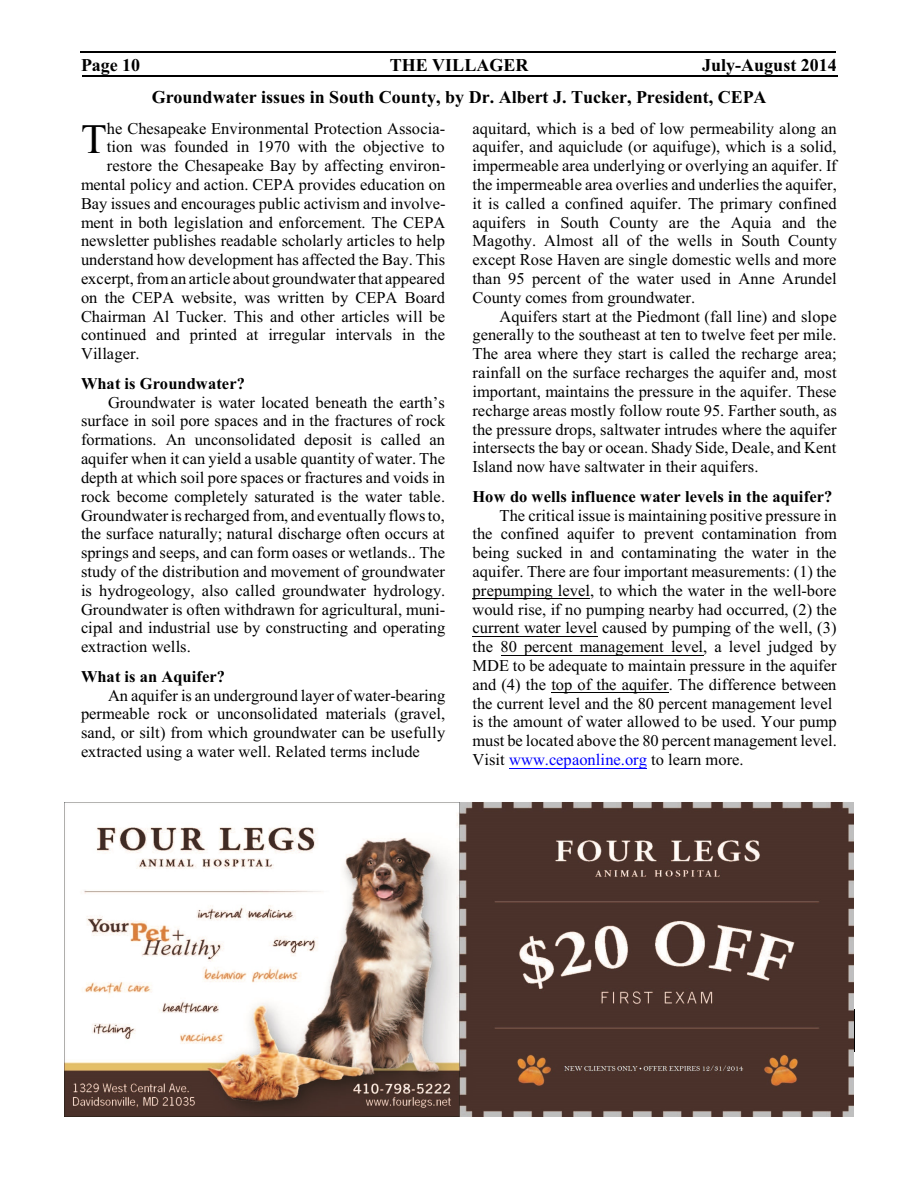
<style>
.page{position:relative;width:918px;height:1188px;background:#fff}
.page>*{position:absolute;margin:0;border:0;box-sizing:border-box;transform-origin:0 0}
.t1{font:42px "Times New Roman";color:#000}
.t2{font:700 18px/32.1px "Times New Roman";color:#000}
.t3{font:16.5px "Times New Roman";color:#000}
.t4{font:700 16.5px "Times New Roman";color:#000}
.t5{font:16.5px "Times New Roman";color:#00f}
.s1{color:#000}
</style>
<div class="page">
<hr style="left:472px;top:598px;width:118px;height:1px;background:#000">
<hr style="left:472px;top:636px;width:126px;height:1px;background:#000">
<hr style="left:501px;top:655px;width:202px;height:1px;background:#000">
<hr style="left:551px;top:692px;width:118px;height:1px;background:#000">
<hr style="left:509px;top:768px;width:138px;height:1px;background:#00f">
<hr style="left:80px;top:52px;width:756px;height:1px;background:#000">
<hr style="left:82px;top:75px;width:756px;height:1px;background:#000">
<hr style="left:853px;top:1009px;width:1px;height:43px;background:#000">
<img style="left:65px;top:803px;width:788px;height:313px">
<svg style="left:661px;top:1027px;width:7px;height:6px"></svg>
<p class="t2" style="left:81px;top:51px;width:61px">Page 10</p>
<p class="t2" style="left:390px;top:51px;width:140px">THE VILLAGER</p>
<p class="t2" style="left:152px;top:51px;width:687px;text-indent:551px">July-August 2014<br>Groundwater issues in South County, by Dr. Albert J. Tucker, President, CEPA</p>
<p class="t1" style="left:81px;top:124px;width:27px">T</p>
<p class="t3" style="left:107px;top:122px;width:340px">he Chesapeake Environmental Protection Associa-</p>
<p class="t3" style="left:107px;top:141px;width:339px">tion was founded in 1970 with the objective to</p>
<p class="t3" style="left:107px;top:160px;width:340px">restore the Chesapeake Bay by affecting environ-</p>
<p class="t3" style="left:81px;top:178px;width:366px">mental policy and action. CEPA provides education on</p>
<p class="t3" style="left:81px;top:197px;width:366px">Bay issues and encourages public activism and involve-</p>
<p class="t3" style="left:81px;top:216px;width:366px">ment in both legislation and enforcement. The CEPA</p>
<p class="t3" style="left:81px;top:235px;width:366px">newsletter publishes readable scholarly articles to help</p>
<p class="t3" style="left:81px;top:254px;width:366px">understand how development has affected the Bay. This</p>
<p class="t3" style="left:81px;top:273px;width:366px">excerpt,froman article about groundwater that appeared</p>
<p class="t3" style="left:81px;top:291px;width:366px">on the CEPA website, was written by CEPA Board</p>
<p class="t3" style="left:81px;top:310px;width:366px">Chairman Al Tucker. This and other articles will be</p>
<p class="t3" style="left:81px;top:329px;width:366px">continued and printed at irregular intervals in the</p>
<p class="t3" style="left:81px;top:348px;width:60px">Villager.</p>
<p class="t4" style="left:81px;top:378px;width:165px">What is Groundwater?</p>
<p class="t3" style="left:108px;top:396px;width:338px">Groundwater is water located beneath the earth’s</p>
<p class="t3" style="left:81px;top:415px;width:366px">surface in soil pore spaces and in the fractures of rock</p>
<p class="t3" style="left:81px;top:434px;width:365px">formations. An unconsolidated deposit is called an</p>
<p class="t3" style="left:81px;top:453px;width:366px">aquifer when it can yield a usable quantity of water. The</p>
<p class="t3" style="left:81px;top:472px;width:366px">depth at which soil pore spaces or fractures and voids in</p>
<p class="t3" style="left:81px;top:490px;width:366px">rock become completely saturated is the water table.</p>
<p class="t3" style="left:81px;top:509px;width:365px">Groundwater is recharged from, and eventually flows to,</p>
<p class="t3" style="left:81px;top:528px;width:365px">the surface naturally; natural discharge often occurs at</p>
<p class="t3" style="left:81px;top:547px;width:366px">springs and seeps, and can form oases or wetlands.. The</p>
<p class="t3" style="left:81px;top:565px;width:365px">study of the distribution and movement of groundwater</p>
<p class="t3" style="left:81px;top:584px;width:366px">is hydrogeology, also called groundwater hydrology.</p>
<p class="t3" style="left:81px;top:603px;width:366px">Groundwater is often withdrawn for agricultural, muni-</p>
<p class="t3" style="left:81px;top:622px;width:366px">cipal and industrial use by constructing and operating</p>
<p class="t3" style="left:81px;top:641px;width:111px">extraction wells.</p>
<p class="t4" style="left:81px;top:671px;width:146px">What is an Aquifer?</p>
<p class="t3" style="left:108px;top:689px;width:339px">An aquifer is an underground layer of water-bearing</p>
<p class="t3" style="left:81px;top:708px;width:366px">permeable rock or unconsolidated materials (gravel,</p>
<p class="t3" style="left:81px;top:727px;width:366px">sand, or silt) from which groundwater can be usefully</p>
<p class="t3" style="left:81px;top:746px;width:340px">extracted using a water well. Related terms include</p>
<p class="t3" style="left:472px;top:122px;width:366px">aquitard, which is a bed of low permeability along an</p>
<p class="t3" style="left:472px;top:141px;width:366px">aquifer, and aquiclude (or aquifuge), which is a solid,</p>
<p class="t3" style="left:472px;top:160px;width:366px">impermeable area underlying or overlying an aquifer. If</p>
<p class="t3" style="left:472px;top:178px;width:366px">the impermeable area overlies and underlies the aquifer,</p>
<p class="t3" style="left:472px;top:197px;width:366px">it is called a confined aquifer. The primary confined</p>
<p class="t3" style="left:472px;top:216px;width:366px">aquifers in South County are the Aquia and the</p>
<p class="t3" style="left:472px;top:235px;width:366px">Magothy. Almost all of the wells in South County</p>
<p class="t3" style="left:472px;top:254px;width:366px">except Rose Haven are single domestic wells and more</p>
<p class="t3" style="left:472px;top:273px;width:366px">than 95 percent of the water used in Anne Arundel</p>
<p class="t3" style="left:472px;top:291px;width:224px">County comes from groundwater.</p>
<p class="t3" style="left:500px;top:310px;width:339px">Aquifers start at the Piedmont (fall line) and slope</p>
<p class="t3" style="left:472px;top:329px;width:366px">generally to the southeast at ten to twelve feet per mile.</p>
<p class="t3" style="left:472px;top:348px;width:366px">The area where they start is called the recharge area;</p>
<p class="t3" style="left:472px;top:367px;width:366px">rainfall on the surface recharges the aquifer and, most</p>
<p class="t3" style="left:472px;top:385px;width:366px">important, maintains the pressure in the aquifer. These</p>
<p class="t3" style="left:472px;top:404px;width:366px">recharge areas mostly follow route 95. Farther south, as</p>
<p class="t3" style="left:472px;top:423px;width:366px">the pressure drops, saltwater intrudes where the aquifer</p>
<p class="t3" style="left:472px;top:442px;width:365px">intersects the bay or ocean. Shady Side, Deale, and Kent</p>
<p class="t3" style="left:472px;top:461px;width:287px">Island now have saltwater in their aquifers.</p>
<p class="t4" style="left:472px;top:491px;width:361px">How do wells influence water levels in the aquifer?</p>
<p class="t3" style="left:500px;top:509px;width:339px">The critical issue is maintaining positive pressure in</p>
<p class="t3" style="left:472px;top:528px;width:366px">the confined aquifer to prevent contamination from</p>
<p class="t3" style="left:472px;top:547px;width:366px">being sucked in and contaminating the water in the</p>
<p class="t3" style="left:472px;top:565px;width:366px">aquifer. There are four important measurements: (1) the</p>
<p class="t3" style="left:472px;top:584px;width:365px">prepumping level, to which the water in the well-bore</p>
<p class="t3" style="left:472px;top:603px;width:366px">would rise, if no pumping nearby had occurred, (2) the</p>
<p class="t3" style="left:472px;top:622px;width:365px">current water level caused by pumping of the well, (3)</p>
<p class="t3" style="left:472px;top:641px;width:366px">the 80 percent management level, a level judged by</p>
<p class="t3" style="left:472px;top:660px;width:366px">MDE to be adequate to maintain pressure in the aquifer</p>
<p class="t3" style="left:472px;top:678px;width:366px">and (4) the top of the aquifer. The difference between</p>
<p class="t3" style="left:472px;top:697px;width:361px">the current level and the 80 percent management level</p>
<p class="t3" style="left:472px;top:716px;width:366px">is the amount of water allowed to be used. Your pump</p>
<p class="t3" style="left:472px;top:735px;width:366px">must be located above the 80 percent management level.</p>
<p class="t5" style="left:472px;top:754px;width:273px"><span class="s1">Visit</span> www.cepaonline.org <span class="s1">to learn more.</span></p>
</div>
